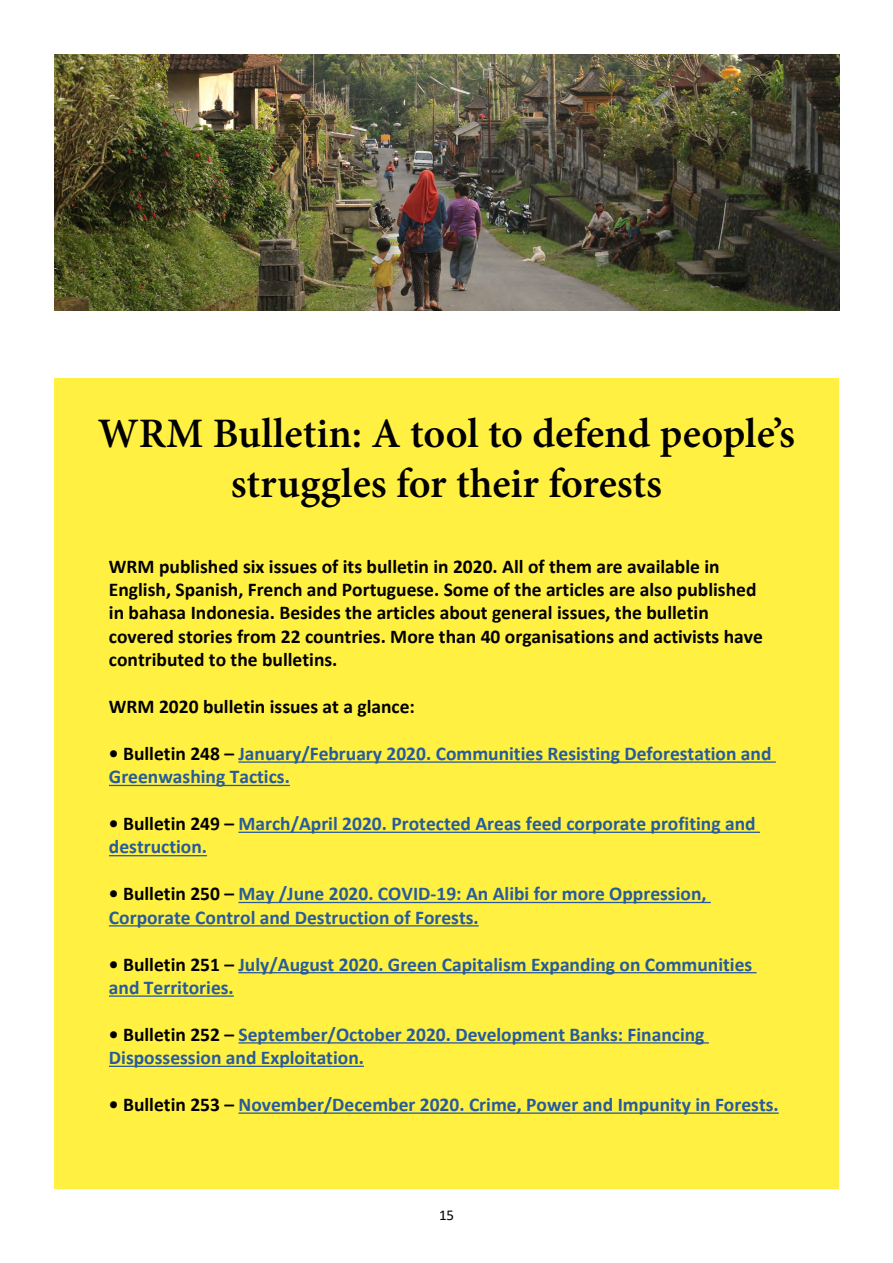
<style>
.page{position:relative;width:893px;height:1263px;background:#fff}
.page>*{position:absolute;margin:0;border:0;box-sizing:border-box;transform-origin:0 0}
.t1{font:600 42px/50.4px "Minion Pro";color:#000;text-align:center}
.t2{font:700 19.5px/23.4px "Calibri";color:#275b9b}
.t3{font:700 19.5px/23.4px "Calibri";color:#000}
.t4{font:15px "Calibri";color:#000}
.s1{color:#000}
</style>
<div class="page">
<div style="left:55px;top:378px;width:784px;height:810px;background:#fff042"></div>
<img style="left:55px;top:54px;width:785px;height:256px">
<hr style="left:238px;top:761px;width:538px;height:2px;background:#275b9b">
<hr style="left:109px;top:785px;width:181px;height:1px;background:#275b9b">
<hr style="left:238px;top:832px;width:522px;height:1px;background:#275b9b">
<hr style="left:109px;top:855px;width:98px;height:1px;background:#275b9b">
<hr style="left:238px;top:902px;width:473px;height:1px;background:#275b9b">
<hr style="left:109px;top:925px;width:370px;height:1px;background:#275b9b">
<hr style="left:238px;top:972px;width:519px;height:1px;background:#275b9b">
<hr style="left:109px;top:995px;width:125px;height:2px;background:#275b9b">
<hr style="left:238px;top:1042px;width:471px;height:1px;background:#275b9b">
<hr style="left:109px;top:1066px;width:255px;height:1px;background:#275b9b">
<hr style="left:238px;top:1112px;width:541px;height:2px;background:#275b9b">
<h1 class="t1" style="left:98px;top:408px;width:698px">WRM Bulletin: A tool to defend people’s struggles for their forests</h1>
<p class="t3" style="left:109px;top:554px;width:655px">WRM published six issues of its bulletin in 2020. All of them are available in English, Spanish, French and Portuguese. Some of the articles are also published in bahasa Indonesia. Besides the articles about general issues, the bulletin covered stories from 22 countries. More than 40 organisations and activists have contributed to the bulletins.</p>
<p class="t3" style="left:109px;top:695px;width:307px">WRM 2020 bulletin issues at a glance:</p>
<p class="t2" style="left:109px;top:741px;width:664px"><span class="s1">• Bulletin 248 –</span> January/February 2020. Communities Resisting Deforestation and<br>Greenwashing Tactics.</p>
<p class="t2" style="left:109px;top:812px;width:648px"><span class="s1">• Bulletin 249 –</span> March/April 2020. Protected Areas feed corporate profiting and destruction.</p>
<p class="t2" style="left:109px;top:882px;width:599px"><span class="s1">• Bulletin 250 –</span> May /June 2020. COVID-19: An Alibi for more Oppression,<br>Corporate Control and Destruction of Forests.</p>
<p class="t2" style="left:109px;top:952px;width:645px"><span class="s1">• Bulletin 251 –</span> July/August 2020. Green Capitalism Expanding on Communities and Territories.</p>
<p class="t2" style="left:109px;top:1022px;width:597px"><span class="s1">• Bulletin 252 –</span> September/October 2020. Development Banks: Financing<br>Dispossession and Exploitation.</p>
<p class="t2" style="left:109px;top:1092px;width:671px"><span class="s1">• Bulletin 253 –</span> November/December 2020. Crime, Power and Impunity in Forests.</p>
<p class="t4" style="left:439px;top:1205px;width:17px">15</p>
</div>
